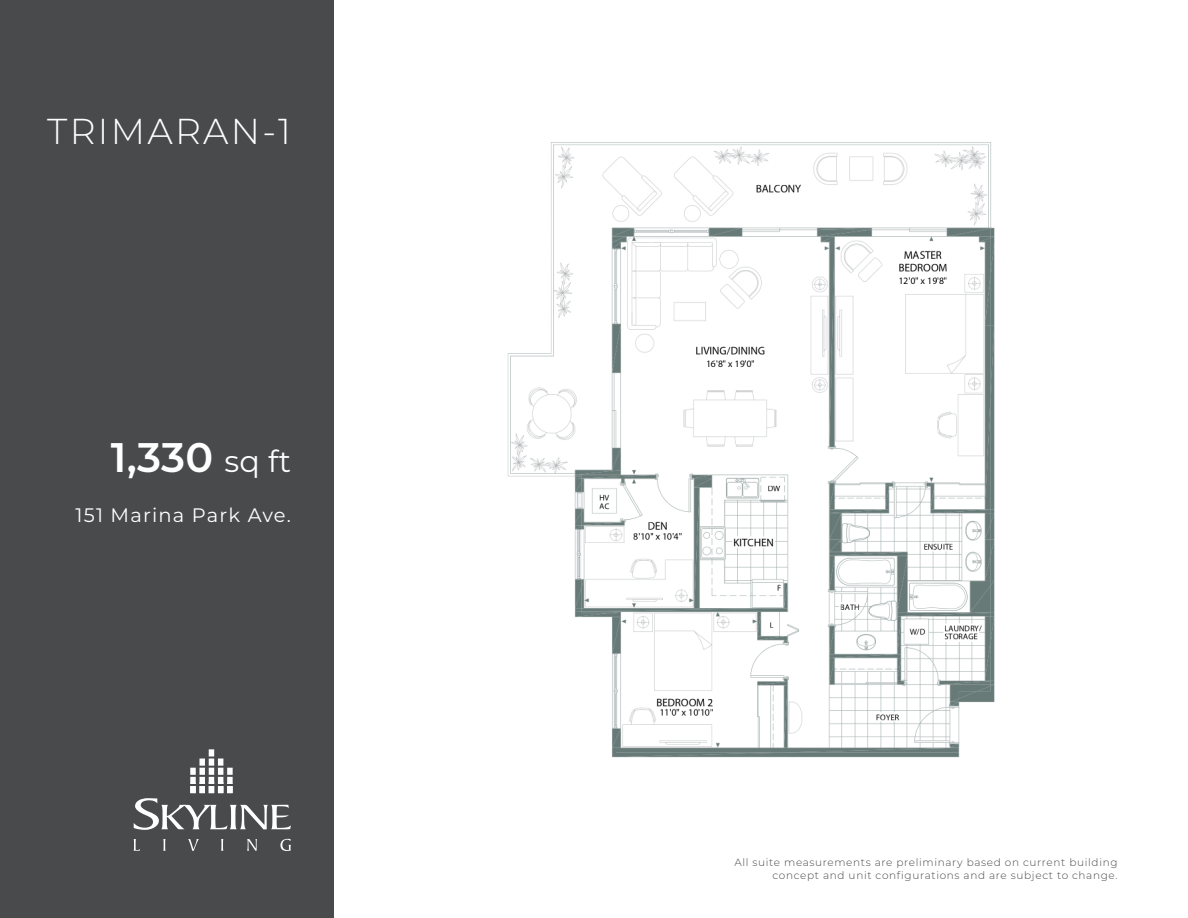
<style>
.page{position:relative;width:1188px;height:918px;background:#fff}
.page>*{position:absolute;margin:0;border:0;box-sizing:border-box;transform-origin:0 0}
.t1{font:600 41.25px "Montserrat";color:#fff}
.t2{font:300 36px "Montserrat";letter-spacing:.06em;color:#fff}
.t3{font:19.5px "Montserrat";letter-spacing:.06em;color:#fff}
.t4{font:300 10.5px/12.6px "Montserrat";letter-spacing:.06em;color:#494a4b;text-align:right}
.s1{font-weight:400;font-size:30.3px}
</style>
<div class="page">
<div style="left:0;top:0;width:334px;height:918px;background:#494a4b"></div>
<svg style="left:134px;top:839px;width:6px;height:12px"></svg>
<svg style="left:163px;top:839px;width:3px;height:12px"></svg>
<svg style="left:188px;top:839px;width:11px;height:12px"></svg>
<svg style="left:221px;top:839px;width:2px;height:12px"></svg>
<svg style="left:247px;top:839px;width:10px;height:12px"></svg>
<svg style="left:280px;top:839px;width:11px;height:12px"></svg>
<svg style="left:134px;top:749px;width:157px;height:81px"></svg>
<img style="left:507px;top:142px;width:488px;height:616px">
<h2 class="t2" style="left:47px;top:106px;width:245px">TRIMARAN-1</h2>
<h1 class="t1" style="left:111px;top:428px;width:182px">1,330 <span class="s1">sq ft</span></h1>
<h3 class="t3" style="left:76px;top:502px;width:217px">151 Marina Park Ave.</h3>
<p class="t4" style="left:734px;top:856px;width:385px">All suite measurements are preliminary based on current building concept and unit configurations and are subject to change.</p>
</div>
